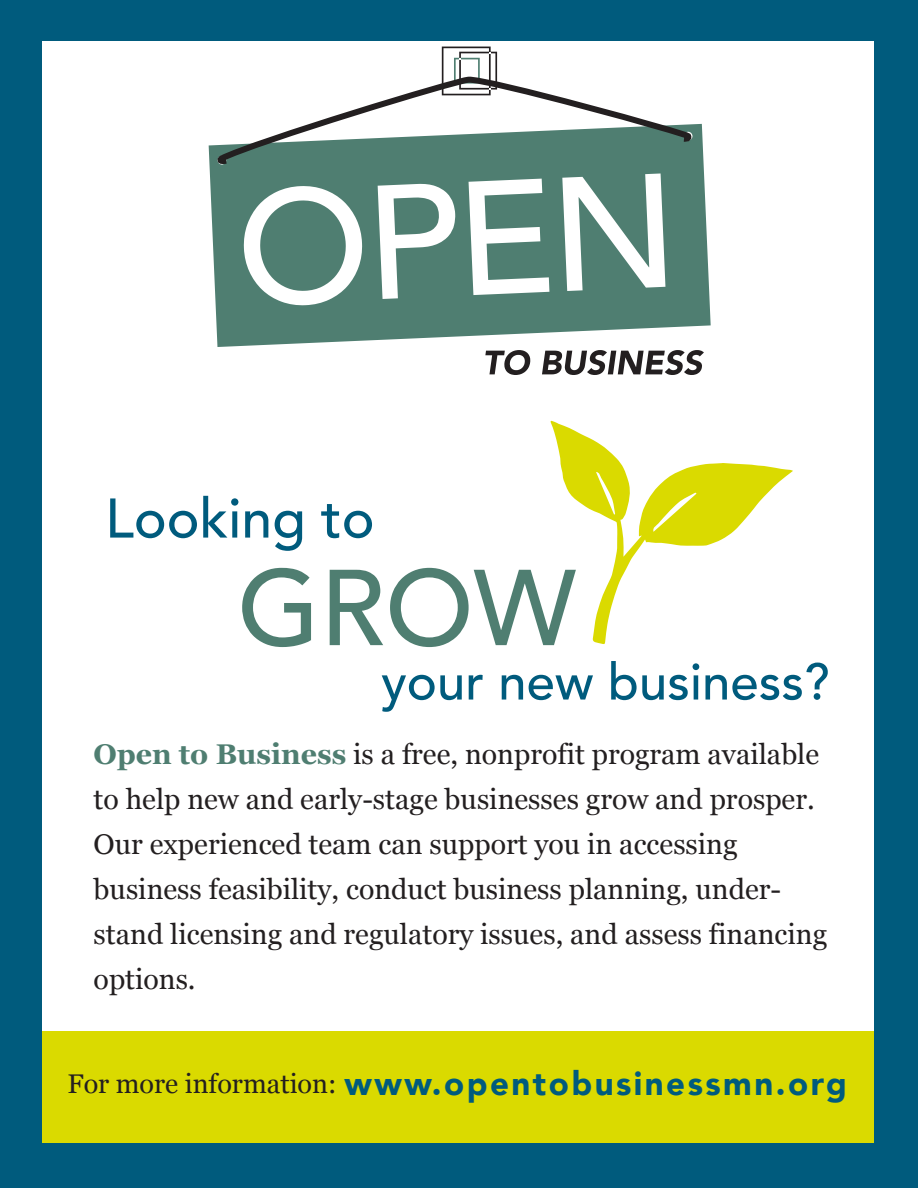
<style>
.page{position:relative;width:918px;height:1188px;background:#fff}
.page>*{position:absolute;margin:0;border:0;box-sizing:border-box;transform-origin:0 0}
.t1{font:500 106.5px "Avenir";color:#4f7e71}
.t2{font:500 55.2px "Avenir";color:#005b7d}
.t3{font:500 51px "Avenir";color:#005b7d}
.t4{font:900 33px "Avenir";letter-spacing:.075em;color:#005b7d}
.t5{font:28.5px/45px "Georgia";color:#231f20}
.s1{font-weight:700;color:#4f7e71}
.s2{font-family:"Georgia";font-weight:400;font-size:27px;color:#231f20}
</style>
<div class="page">
<div style="left:0;top:0;width:917px;height:1188px;background:#005b7d"></div>
<div style="left:43px;top:41px;width:831px;height:1102px;background:#fff"></div>
<svg style="left:442px;top:47px;width:55px;height:25px"></svg>
<svg style="left:209px;top:124px;width:502px;height:223px;background:#699186"></svg>
<svg style="left:218px;top:72px;width:480px;height:94px"></svg>
<svg style="left:485px;top:350px;width:45px;height:25px"></svg>
<svg style="left:542px;top:350px;width:162px;height:25px"></svg>
<svg style="left:244px;top:186px;width:118px;height:120px"></svg>
<svg style="left:378px;top:184px;width:77px;height:115px"></svg>
<svg style="left:469px;top:179px;width:80px;height:116px"></svg>
<svg style="left:562px;top:173px;width:103px;height:118px"></svg>
<div style="left:43px;top:1031px;width:831px;height:112px;background:#dada00"></div>
<svg style="left:550px;top:421px;width:243px;height:223px"></svg>
<svg style="left:596px;top:472px;width:19px;height:43px"></svg>
<h2 class="t2" style="left:105px;top:471px;width:271px">Looking to</h2>
<h1 class="t1" style="left:237px;top:516px;width:340px">GROW</h1>
<h3 class="t3" style="left:381px;top:638px;width:450px">your new business?</h3>
<p class="t5" style="left:94px;top:730px;width:735px"><span class="s1">Open to Business</span> is a free, nonprofit program available to help new and early-stage businesses grow and prosper.<br>Our experienced team can support you in accessing business feasibility, conduct business planning, under&shy;stand licensing and regulatory issues, and assess financing options.</p>
<p class="t4" style="left:68px;top:1056px;width:781px"><span class="s2">For more information:</span> www.opentobusinessmn.org</p>
</div>
